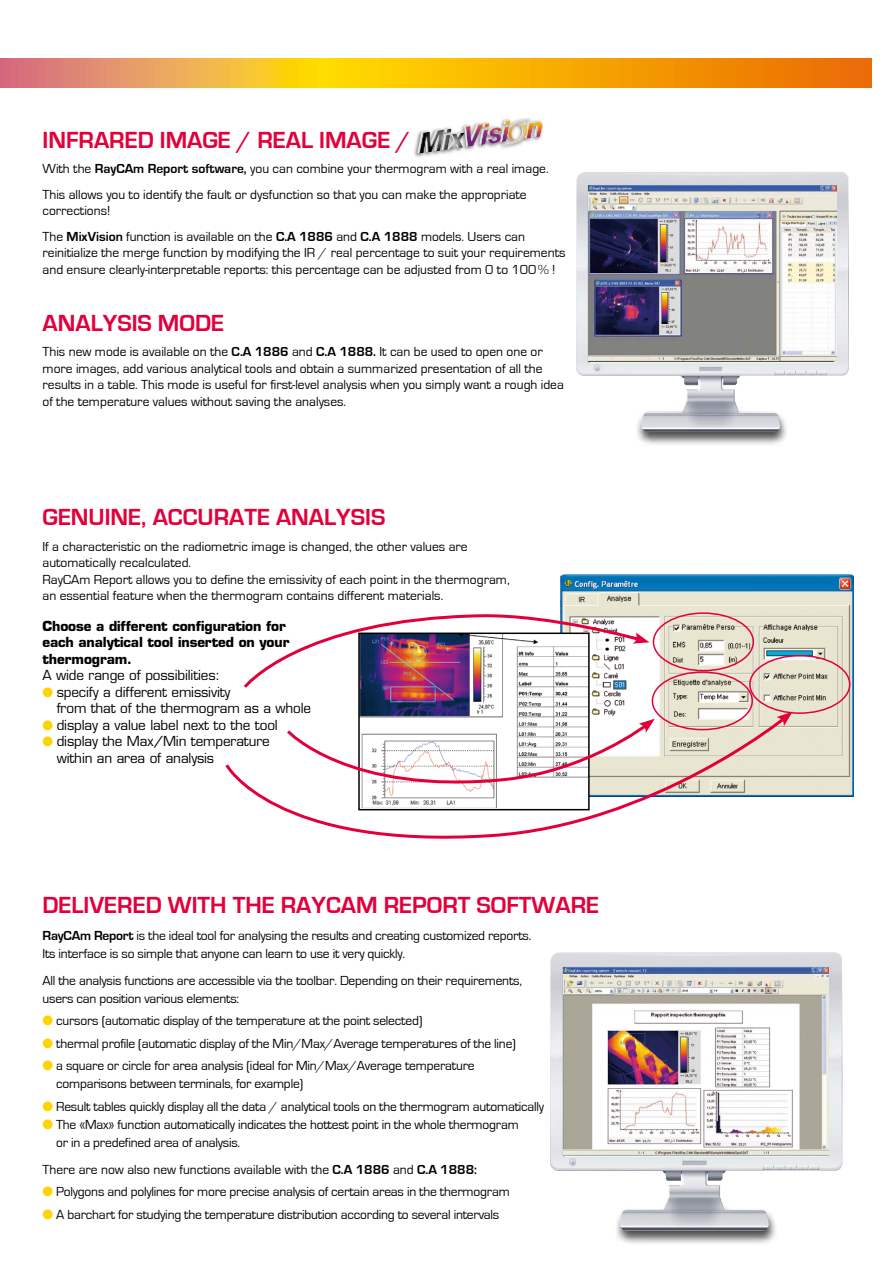
<style>
.page{position:relative;width:893px;height:1263px;background:#fff}
.page>*{position:absolute;margin:0;border:0;box-sizing:border-box;transform-origin:0 0}
.t1{font:700 24px "Eurostile";color:#e2003b}
.t2{font:13.5px/16.5px "Eurostile";color:#000}
.t3{font:13.5px/16.5px "Eurostile";letter-spacing:-.01em;color:#000}
.t4{font:700 13.5px/16.5px "Eurostile";letter-spacing:-.01em;color:#000}
.s1{font-weight:700}
.s2{color:#ffd300}
</style>
<div class="page">
<svg style="left:0;top:58px;width:872px;height:30px;background:#f1a31f"></svg>
<div style="left:612px;top:1202px;width:165px;height:43px;background:#000;opacity:.7"></div>
<img style="left:550px;top:952px;width:292px;height:279px">
<img style="left:563px;top:967px;width:265px;height:189px">
<div style="left:634px;top:405px;width:154px;height:41px;background:#000;opacity:.7"></div>
<img style="left:576px;top:172px;width:273px;height:260px">
<img style="left:588px;top:186px;width:248px;height:175px">
<img style="left:561px;top:574px;width:293px;height:222px">
<img style="left:361px;top:690px;width:226px;height:25px">
<div style="left:652px;top:671px;width:101px;height:59px;border:2px solid #e2003b;border-radius:50%"></div>
<div style="left:653px;top:612px;width:101px;height:59px;border:2px solid #e2003b;border-radius:50%"></div>
<div style="left:749px;top:655px;width:101px;height:59px;border:2px solid #e2003b;border-radius:50%"></div>
<svg style="left:225px;top:715px;width:562px;height:124px"></svg>
<svg style="left:776px;top:711px;width:17px;height:15px"></svg>
<svg style="left:285px;top:719px;width:370px;height:76px"></svg>
<svg style="left:244px;top:611px;width:405px;height:79px"></svg>
<img style="left:414px;top:123px;width:130px;height:34px">
<img style="left:417px;top:118px;width:125px;height:36px">
<h1 class="t1" style="left:43px;top:127px;width:52px">INFRAR</h1>
<h1 class="t1" style="left:125px;top:127px;width:288px">ED IMAGE / REAL IMAGE /</h1>
<p class="t2" style="left:43px;top:156px;width:508px;line-height:25.5px">With the <span class="s1">RAYCAM REPORT SOFTWARE,</span> you can combine your thermogram with a real image.<br>This allows you to identify the fault or dysfunction so that you can make the appropriate</p>
<p class="t2" style="left:43px;top:198px;width:484px;line-height:25.5px">corrections!<br>The <span class="s1">MIXVISION</span> function is available on the <span class="s1">C.A 1886</span> and <span class="s1">C.A 1888</span> models. Users can</p>
<p class="t2" style="left:43px;top:245px;width:524px">reinitialize the merge function by modifying the IR / real percentage to suit your requirements and ensure clearly-interpretable reports: this percentage can be adjusted from 0 to 100% !</p>
<h1 class="t1" style="left:43px;top:310px;width:183px">ANALYSIS MODE</h1>
<p class="t2" style="left:43px;top:344px;width:523px">This new mode is available on the <span class="s1">C.A 1886</span> and <span class="s1">C.A 1888.</span> It can be used to open one or more images, add various analytical tools and obtain a summarized presentation of all the results in a table. This mode is useful for first-level analysis when you simply want a rough idea of the temperature values without saving the analyses.</p>
<h1 class="t1" style="left:43px;top:504px;width:126px">GENUINE, ACC</h1>
<h1 class="t1" style="left:198px;top:504px;width:189px">URATE ANALYSIS</h1>
<p class="t2" style="left:43px;top:538px;width:469px">If a characteristic on the radiometric image is changed, the other values are automatically recalculated.<br>RayCAm Report allows you to define the emissivity of each point in the thermogram, an essential feature when the thermogram contains different materials.</p>
<p class="t4" style="left:43px;top:617px;width:248px">Choose a different configuration for each analytical tool inserted on your thermogram.</p>
<p class="t3" style="left:43px;top:667px;width:179px">A wide range of possibilities:</p>
<p class="t3" style="left:57px;top:684px;width:256px;text-indent:-14px"><span class="s2">●</span> specify a different emissivity<br>from that of the thermogram as a whole</p>
<p class="t3" style="left:43px;top:717px;width:237px"><span class="s2">●</span> display a value label next to the tool</p>
<p class="t3" style="left:57px;top:733px;width:215px;text-indent:-14px"><span class="s2">●</span> display the Max/Min temperature within an area of analysis</p>
<h1 class="t1" style="left:43px;top:892px;width:558px">DELIVERED WITH THE RAYCAM REPORT SOFTWARE</h1>
<p class="t2" style="left:43px;top:926px;width:490px;line-height:18px"><span class="s1">RAYCAM REPORT</span> is the ideal tool for analysing the results and creating customized reports.<br>Its interface is so simple that anyone can learn to use it very quickly.</p>
<p class="t2" style="left:43px;top:971px;width:481px;line-height:18px">All the analysis functions are accessible via the toolbar. Depending on their requirements, users can position various elements:</p>
<p class="t2" style="left:43px;top:1013px;width:381px"><span class="s2">●</span> cursors (automatic display of the temperature at the point selected)</p>
<p class="t2" style="left:43px;top:1035px;width:475px"><span class="s2">●</span> thermal profile (automatic display of the Min/Max/Average temperatures of the line)</p>
<p class="t2" style="left:56px;top:1057px;width:420px;line-height:18px;text-indent:-14px"><span class="s2">●</span> a square or circle for area analysis (ideal for Min/Max/Average temperature comparisons between terminals, for example)</p>
<p class="t2" style="left:43px;top:1098px;width:503px"><span class="s2">●</span> Result tables quickly display all the data / analytical tools on the thermogram automatically</p>
<p class="t2" style="left:56px;top:1115px;width:464px;line-height:18px;text-indent:-14px"><span class="s2">●</span> The «Max» function automatically indicates the hottest point in the whole thermogram or in a predefined area of analysis.</p>
<p class="t2" style="left:43px;top:1161px;width:436px">There are now also new functions available with the <span class="s1">C.A 1886</span> and <span class="s1">C.A 1888:</span></p>
<p class="t2" style="left:43px;top:1184px;width:469px"><span class="s2">●</span> Polygons and polylines for more precise analysis of certain areas in the thermogram</p>
<p class="t2" style="left:43px;top:1206px;width:458px"><span class="s2">●</span> A barchart for studying the temperature distribution according to several intervals</p>
</div>
